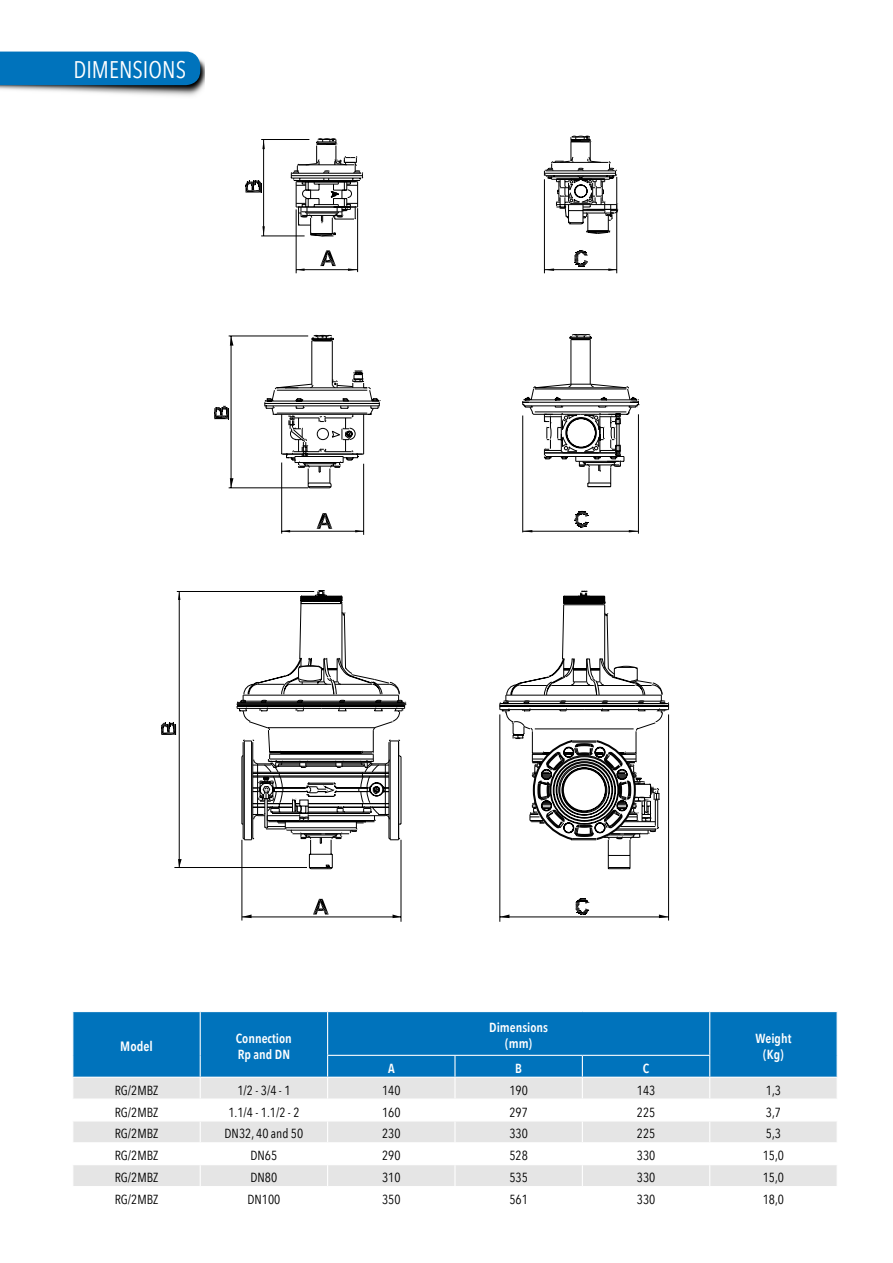
<style>
.page{position:relative;width:893px;height:1263px;background:#fff}
.page>*{position:absolute;margin:0;border:0;box-sizing:border-box;transform-origin:0 0}
.t1{font:24px "Avenir Next Condensed";color:#fff}
.t2{font:600 13.5px "Avenir Next Condensed";color:#fff}
.t3{font:13.05px "Avenir Next Condensed";color:#000}
.t4{font:600 13.05px/15.8px "Avenir Next Condensed";color:#fff;text-align:center}
</style>
<div class="page">
<img style="left:0;top:59px;width:205px;height:37px">
<div style="left:0;top:52px;width:200px;height:33px;background:#0073bc"></div>
<div style="left:73px;top:1012px;width:764px;height:65px;background:#0073bc"></div>
<div style="left:328px;top:1078px;width:509px;height:20px;background:#e5e5e5"></div>
<svg style="left:328px;top:1121px;width:509px;height:65px;fill:#e5e5e5"></svg>
<hr style="left:200px;top:1012px;width:1px;height:43px;background:#fff">
<hr style="left:327px;top:1012px;width:1px;height:43px;background:#fff">
<hr style="left:709px;top:1012px;width:1px;height:43px;background:#fff">
<hr style="left:327px;top:1055px;width:128px;height:1px;background:#fff">
<hr style="left:455px;top:1055px;width:127px;height:1px;background:#fff">
<hr style="left:454px;top:1056px;width:2px;height:21px;background:#fff">
<hr style="left:582px;top:1055px;width:128px;height:1px;background:#fff">
<hr style="left:454px;top:1078px;width:2px;height:20px;background:#fff">
<hr style="left:454px;top:1121px;width:2px;height:21px;background:#fff">
<hr style="left:328px;top:1142px;width:127px;height:1px;background:#fff">
<hr style="left:455px;top:1142px;width:127px;height:1px;background:#fff">
<hr style="left:454px;top:1143px;width:2px;height:21px;background:#fff">
<hr style="left:582px;top:1142px;width:128px;height:1px;background:#fff">
<hr style="left:710px;top:1142px;width:128px;height:1px;background:#fff">
<hr style="left:328px;top:1164px;width:127px;height:1px;background:#fff">
<hr style="left:455px;top:1164px;width:127px;height:1px;background:#fff">
<hr style="left:454px;top:1165px;width:2px;height:21px;background:#fff">
<hr style="left:582px;top:1164px;width:128px;height:1px;background:#fff">
<hr style="left:710px;top:1164px;width:128px;height:1px;background:#fff">
<svg style="left:72px;top:1055px;width:256px;height:131px"></svg>
<svg style="left:582px;top:1056px;width:1px;height:130px"></svg>
<svg style="left:709px;top:1056px;width:1px;height:130px"></svg>
<svg style="left:837px;top:1055px;width:1px;height:22px"></svg>
<svg style="left:290px;top:135px;width:328px;height:102px"></svg>
<hr style="left:332px;top:341px;width:1px;height:44px;background:#000">
<hr style="left:312px;top:341px;width:1px;height:44px;background:#000">
<svg style="left:312px;top:335px;width:22px;height:6px"></svg>
<hr style="left:590px;top:340px;width:1px;height:44px;background:#000">
<hr style="left:571px;top:340px;width:1px;height:44px;background:#000">
<svg style="left:569px;top:334px;width:23px;height:6px"></svg>
<svg style="left:174px;top:591px;width:40px;height:277px"></svg>
<svg style="left:178px;top:859px;width:4px;height:8px"></svg>
<svg style="left:178px;top:591px;width:2px;height:9px"></svg>
<svg style="left:161px;top:723px;width:15px;height:12px"></svg>
<hr style="left:401px;top:840px;width:1px;height:82px;background:#000">
<hr style="left:242px;top:917px;width:159px;height:1px;background:#000">
<svg style="left:243px;top:914px;width:9px;height:4px"></svg>
<svg style="left:393px;top:914px;width:8px;height:4px"></svg>
<hr style="left:242px;top:840px;width:1px;height:80px;background:#000">
<svg style="left:313px;top:899px;width:16px;height:15px"></svg>
<hr style="left:668px;top:714px;width:1px;height:206px;background:#000">
<hr style="left:500px;top:714px;width:1px;height:208px;background:#000">
<hr style="left:500px;top:917px;width:169px;height:1px;background:#000">
<svg style="left:659px;top:914px;width:10px;height:4px"></svg>
<svg style="left:500px;top:914px;width:9px;height:4px"></svg>
<svg style="left:576px;top:899px;width:13px;height:15px"></svg>
<hr style="left:229px;top:336px;width:79px;height:1px;background:#000">
<hr style="left:231px;top:336px;width:1px;height:152px;background:#000">
<svg style="left:230px;top:336px;width:3px;height:10px"></svg>
<svg style="left:214px;top:370px;width:455px;height:499px"></svg>
<hr style="left:261px;top:139px;width:48px;height:1px;background:#000">
<hr style="left:261px;top:236px;width:44px;height:1px;background:#000">
<hr style="left:263px;top:139px;width:1px;height:97px;background:#000">
<svg style="left:262px;top:140px;width:3px;height:9px"></svg>
<svg style="left:262px;top:226px;width:3px;height:10px"></svg>
<svg style="left:246px;top:180px;width:15px;height:13px"></svg>
<hr style="left:296px;top:209px;width:1px;height:64px;background:#000">
<hr style="left:357px;top:208px;width:1px;height:64px;background:#000">
<hr style="left:296px;top:269px;width:62px;height:1px;background:#000">
<svg style="left:320px;top:250px;width:16px;height:16px"></svg>
<hr style="left:544px;top:179px;width:1px;height:94px;background:#000">
<hr style="left:616px;top:177px;width:1px;height:96px;background:#000">
<hr style="left:544px;top:269px;width:73px;height:1px;background:#000">
<svg style="left:348px;top:268px;width:10px;height:3px"></svg>
<svg style="left:296px;top:268px;width:9px;height:3px"></svg>
<svg style="left:608px;top:268px;width:9px;height:3px"></svg>
<svg style="left:544px;top:268px;width:10px;height:3px"></svg>
<svg style="left:575px;top:250px;width:13px;height:16px"></svg>
<h1 class="t1" style="left:73px;top:49px;width:114px">DIMENSIONS</h1>
<p class="t2" style="left:120px;top:1035px;width:34px">Model</p>
<p class="t4" style="left:236px;top:1030px;width:57px;text-align:left">Connection<br>Rp and DN</p>
<p class="t4" style="left:489px;top:1019px;width:60px">Dimensions (mm)</p>
<p class="t4" style="left:755px;top:1030px;width:37px">Weight (Kg)</p>
<p class="t4" style="left:388px;top:1060px;width:8px">A</p>
<p class="t4" style="left:515px;top:1060px;width:8px">B</p>
<p class="t4" style="left:643px;top:1060px;width:8px">C</p>
<p class="t3" style="left:115px;top:1079px;width:45px">RG/2MBZ</p>
<p class="t3" style="left:237px;top:1079px;width:55px">1/2 - 3/4 - 1</p>
<p class="t3" style="left:382px;top:1079px;width:20px">140</p>
<p class="t3" style="left:509px;top:1079px;width:20px">190</p>
<p class="t3" style="left:637px;top:1079px;width:20px">143</p>
<p class="t3" style="left:766px;top:1079px;width:17px">1,3</p>
<p class="t3" style="left:115px;top:1101px;width:45px">RG/2MBZ</p>
<p class="t3" style="left:228px;top:1101px;width:73px">1.1/4 - 1.1/2 - 2</p>
<p class="t3" style="left:382px;top:1101px;width:20px">160</p>
<p class="t3" style="left:509px;top:1101px;width:20px">297</p>
<p class="t3" style="left:637px;top:1101px;width:20px">225</p>
<p class="t3" style="left:766px;top:1101px;width:17px">3,7</p>
<p class="t3" style="left:115px;top:1123px;width:45px">RG/2MBZ</p>
<p class="t3" style="left:225px;top:1123px;width:80px">DN32, 40 and 50</p>
<p class="t3" style="left:382px;top:1123px;width:20px">230</p>
<p class="t3" style="left:509px;top:1123px;width:20px">330</p>
<p class="t3" style="left:637px;top:1123px;width:20px">225</p>
<p class="t3" style="left:766px;top:1123px;width:17px">5,3</p>
<p class="t3" style="left:115px;top:1144px;width:45px">RG/2MBZ</p>
<p class="t3" style="left:251px;top:1144px;width:28px">DN65</p>
<p class="t3" style="left:382px;top:1144px;width:20px">290</p>
<p class="t3" style="left:509px;top:1144px;width:20px">528</p>
<p class="t3" style="left:637px;top:1144px;width:20px">330</p>
<p class="t3" style="left:763px;top:1144px;width:23px">15,0</p>
<p class="t3" style="left:115px;top:1166px;width:45px">RG/2MBZ</p>
<p class="t3" style="left:251px;top:1166px;width:28px">DN80</p>
<p class="t3" style="left:382px;top:1166px;width:20px">310</p>
<p class="t3" style="left:509px;top:1166px;width:20px">535</p>
<p class="t3" style="left:637px;top:1166px;width:20px">330</p>
<p class="t3" style="left:763px;top:1166px;width:23px">15,0</p>
<p class="t3" style="left:115px;top:1188px;width:45px">RG/2MBZ</p>
<p class="t3" style="left:247px;top:1188px;width:34px">DN100</p>
<p class="t3" style="left:382px;top:1188px;width:20px">350</p>
<p class="t3" style="left:509px;top:1188px;width:20px">561</p>
<p class="t3" style="left:637px;top:1188px;width:20px">330</p>
<p class="t3" style="left:763px;top:1188px;width:23px">18,0</p>
</div>
